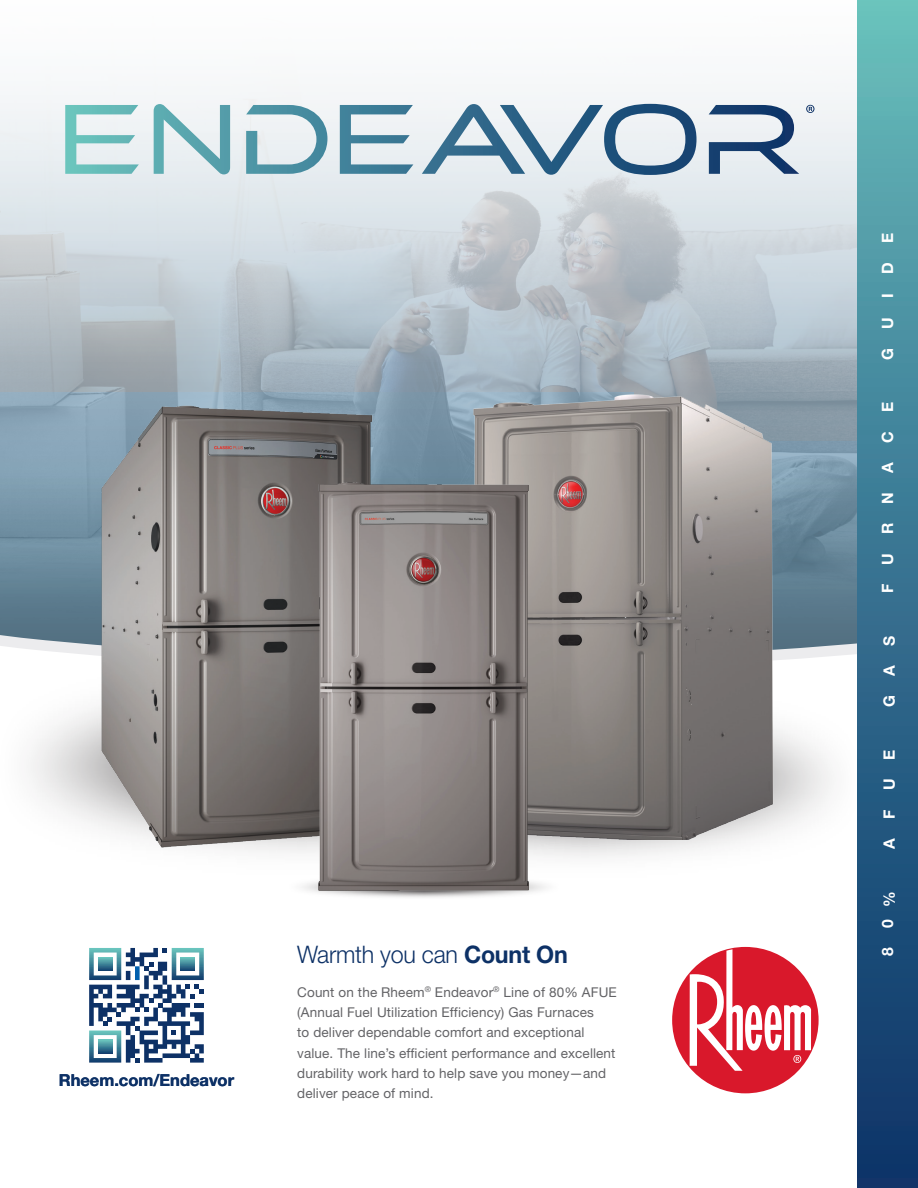
<style>
.page{position:relative;width:918px;height:1188px;background:#fff}
.page>*{position:absolute;margin:0;border:0;box-sizing:border-box;transform-origin:0 0}
.t1{font:300 24.15px "Rheem Sans";letter-spacing:-.01em;color:#0d3166;scale:.96 1}
.Body_Copy{font:700 16.5px "Rheem Sans";color:#0d3166}
.t2{font:700 15.6px "Rheem Sans";letter-spacing:1.22em;color:#fff}
.Body_Copy-2{font:13.5px/20.2px "Rheem Sans";letter-spacing:.01em;color:#636366}
.s1{font-weight:700}
</style>
<div class="page">
<img style="left:0;top:364px;width:857px;height:78px">
<svg style="left:0;top:92px;width:857px;height:272px;background:#c9d2d9"></svg>
<div style="left:857px;top:0;width:61px;height:1188px;background:linear-gradient(to bottom,#67bbbb,#082d66)"></div>
<div style="left:672px;top:947px;width:147px;height:146px;background:#d9182b;border-radius:50%"></div>
<svg style="left:690px;top:949px;width:121px;height:122px"></svg>
<img style="left:0;top:393px;width:470px;height:458px">
<img style="left:98px;top:404px;width:278px;height:446px">
<img style="left:261px;top:442px;width:624px;height:488px">
<img style="left:470px;top:393px;width:306px;height:446px">
<img style="left:263px;top:841px;width:310px;height:85px">
<img style="left:315px;top:480px;width:218px;height:413px">
<svg style="left:89px;top:948px;width:115px;height:115px"></svg>
<svg style="left:98px;top:1040px;width:14px;height:13px"></svg>
<svg style="left:65px;top:104px;width:734px;height:71px"></svg>
<svg style="left:806px;top:105px;width:8px;height:8px"></svg>
<p class="Body_Copy" style="left:59px;top:1070px;width:177px">Rheem.com/Endeavor</p>
<p class="t1" style="left:297px;top:940px;width:283px">Warmth you can <span class="s1">Count On</span></p>
<p class="Body_Copy-2" style="left:297px;top:982px;width:321px">Count on the Rheem<sup>®</sup> Endeavor<sup>®</sup> Line of 80% AFUE (Annual Fuel Utilization Efficiency) Gas Furnaces<br>to deliver dependable comfort and exceptional value. The line’s efficient performance and excellent durability work hard to help save you money—and deliver peace of mind.</p>
<p class="t2" style="left:878px;top:360px;width:128px;rotate:-90deg">GUIDE</p>
<p class="t2" style="left:878px;top:593px;width:193px;rotate:-90deg">FURNACE</p>
<p class="t2" style="left:879px;top:707px;width:73px;rotate:-90deg">GAS</p>
<p class="t2" style="left:879px;top:849px;width:101px;rotate:-90deg">AFUE</p>
<p class="t2" style="left:878px;top:956px;width:67px;rotate:-90deg">8 0%</p>
</div>
